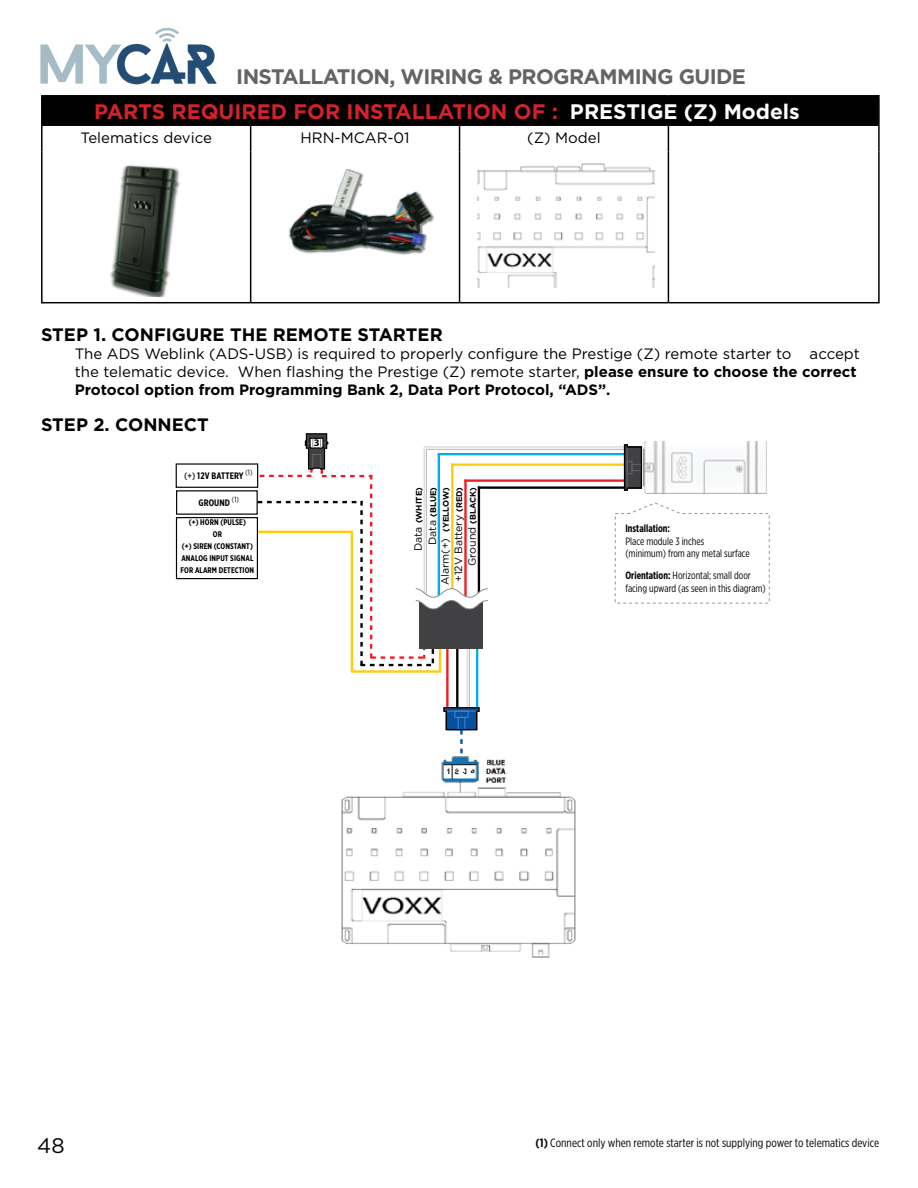
<style>
.page{position:relative;width:918px;height:1188px;background:#fff}
.page>*{position:absolute;margin:0;border:0;box-sizing:border-box;transform-origin:0 0}
.t1{font:700 21px "Gotham";color:#d2232a}
.t2{font:700 21px "Gotham";letter-spacing:-.03em;color:#636466}
.t3{font:21px "Gotham";color:#000}
.t4{font:700 18px "Gotham";color:#000}
.t5{font:15px/18px "Gotham";color:#000}
.t6{font:12px "Gotham X Narrow";color:#000}
.t7{font:10.65px/12.8px "Gotham X Narrow";color:#000;scale:.96 1}
.t8{font:10.65px "Gotham";color:#000}
.t9{font:700 10.65px "Gotham X Narrow";color:#000;scale:.96 1}
.t10{font:700 10.05px "Myriad Pro";color:#000;scale:1.05 1}
.t11{font:700 9.45px "Gotham X Narrow";letter-spacing:.01em;color:#000}
.t12{font:700 8.25px/11.7px "Gotham X Narrow";letter-spacing:.01em;color:#000;text-align:center}
.t13{font:700 8.25px/14.2px "Gotham";color:#000;text-align:right}
.t14{font:7.5px "Gotham X Narrow";color:#000}
.s1{color:#fff}
.s2{font-weight:700}
.s3{color:#414042}
.s4{font-weight:700;font-size:8.25px}
.s5{font-weight:400;font-size:10.65px}
</style>
<div class="page">
<hr style="left:41px;top:95px;width:210px;height:2px;background:#000">
<hr style="left:41px;top:97px;width:2px;height:27px;background:#000">
<hr style="left:251px;top:95px;width:209px;height:2px;background:#000">
<hr style="left:460px;top:95px;width:104px;height:2px;background:#000">
<hr style="left:564px;top:95px;width:104px;height:2px;background:#000">
<hr style="left:668px;top:95px;width:212px;height:2px;background:#000">
<hr style="left:878px;top:97px;width:2px;height:27px;background:#000">
<hr style="left:41px;top:124px;width:210px;height:2px;background:#000">
<hr style="left:668px;top:124px;width:212px;height:2px;background:#000">
<hr style="left:41px;top:152px;width:2px;height:150px;background:#000">
<hr style="left:250px;top:152px;width:1px;height:150px;background:#000">
<hr style="left:459px;top:152px;width:1px;height:150px;background:#000">
<hr style="left:668px;top:152px;width:1px;height:150px;background:#000">
<hr style="left:878px;top:152px;width:2px;height:150px;background:#000">
<hr style="left:41px;top:302px;width:210px;height:1px;background:#000">
<hr style="left:251px;top:302px;width:209px;height:1px;background:#000">
<hr style="left:460px;top:302px;width:104px;height:1px;background:#000">
<hr style="left:564px;top:302px;width:104px;height:1px;background:#000">
<hr style="left:668px;top:302px;width:212px;height:1px;background:#000">
<hr style="left:41px;top:126px;width:2px;height:26px;background:#000">
<svg style="left:42px;top:97px;width:836px;height:55px"></svg>
<hr style="left:878px;top:126px;width:2px;height:26px;background:#000">
<img style="left:110px;top:164px;width:70px;height:133px">
<img style="left:288px;top:169px;width:146px;height:86px">
<hr style="left:451px;top:463px;width:176px;height:3px;background:#ffcc08">
<hr style="left:476px;top:611px;width:2px;height:97px;background:#00aeef">
<hr style="left:456px;top:611px;width:2px;height:97px;background:#000">
<hr style="left:446px;top:611px;width:3px;height:97px;background:#ed1d24">
<hr style="left:467px;top:611px;width:3px;height:97px;background:#f1f1f2">
<hr style="left:351px;top:670px;width:89px;height:3px;background:#ffcc08">
<hr style="left:439px;top:649px;width:2px;height:24px;background:#ffcc08">
<hr style="left:351px;top:532px;width:2px;height:140px;background:#ffcc08">
<hr style="left:464px;top:479px;width:163px;height:3px;background:#ed1d24">
<hr style="left:478px;top:486px;width:147px;height:3px;background:#000">
<hr style="left:425px;top:447px;width:201px;height:3px;background:#77787b">
<hr style="left:438px;top:453px;width:188px;height:2px;background:#00aeef">
<hr style="left:424px;top:447px;width:201px;height:2px;background:#f1f1f2">
<svg style="left:623px;top:444px;width:20px;height:47px"></svg>
<div style="left:176px;top:517px;width:82px;height:62px;border:1px solid #000"></div>
<div style="left:176px;top:463px;width:82px;height:25px;border:1px solid #000"></div>
<img style="left:643px;top:441px;width:124px;height:53px">
<svg style="left:615px;top:502px;width:155px;height:102px"></svg>
<svg style="left:258px;top:433px;width:230px;height:236px"></svg>
<img style="left:341px;top:792px;width:235px;height:166px">
<img style="left:438px;top:759px;width:83px;height:35px">
<svg style="left:443px;top:707px;width:37px;height:52px"></svg>
<img style="left:477px;top:163px;width:178px;height:125px">
<svg style="left:40px;top:28px;width:176px;height:56px"></svg>
<h1 class="t2" style="left:236px;top:62px;width:511px">INSTALLATION, WIRING &amp; PROGRAMMING GUIDE</h1>
<h1 class="t1" style="left:94px;top:97px;width:707px">PARTS REQUIRED FOR INSTALLATION OF : <span class="s1">PRESTIGE (Z) Models</span></h1>
<p class="t5" style="left:81px;top:129px;width:133px">Telematics device</p>
<p class="t5" style="left:301px;top:129px;width:111px">HRN-MCAR-01</p>
<p class="t5" style="left:527px;top:129px;width:75px">(Z) Model</p>
<p class="t4" style="left:41px;top:322px;width:403px">STEP 1. CONFIGURE THE REMOTE STARTER</p>
<p class="t5" style="left:75px;top:344px;width:787px">The ADS Weblink (ADS-USB) is required to properly configure the Prestige (Z) remote starter to accept the telematic device. When flashing the Prestige (Z) remote starter, <span class="s2">please ensure to choose the correct<br>Protocol option from Programming Bank 2, Data Port Protocol, “ADS”.</span></p>
<p class="t4" style="left:41px;top:413px;width:169px">STEP 2. CONNECT</p>
<p class="t10" style="left:314px;top:437px;width:7px">3</p>
<p class="t11" style="left:184px;top:470px;width:61px"><span class="s3">(+)</span> 12V BATTERY</p>
<p class="t14" style="left:245px;top:468px;width:8px">(1)</p>
<p class="t11" style="left:199px;top:497px;width:33px">GROUND</p>
<p class="t14" style="left:232px;top:495px;width:8px">(1)</p>
<p class="t8" style="left:452px;top:582px;width:96px;rotate:-90deg">+12V Battery <span class="s4">(RED)</span></p>
<p class="t13" style="left:466px;top:566px;width:80px;rotate:-90deg"><span class="s5">Ground</span> (BLACK)</p>
<p class="t13" style="left:412px;top:551px;width:66px;rotate:-90deg"><span class="s5">Data</span> (WHITE)<br><span class="s5">Data</span> (BLUE)</p>
<p class="t8" style="left:438px;top:585px;width:100px;rotate:-90deg">Alarm(+) <span class="s4">(YELLOW)</span></p>
<p class="t12" style="left:181px;top:517px;width:75px">(+) HORN (PULSE)<br>OR<br>(+) SIREN (CONSTANT)<br>ANALOG INPUT SIGNAL<br>FOR ALARM DETECTION</p>
<p class="t9" style="left:625px;top:522px;width:48px">Installation:</p>
<p class="t7" style="left:625px;top:534px;width:131px">Place module 3 inches<br>(minimum) from any metal surface</p>
<p class="t7" style="left:625px;top:569px;width:148px"><span class="s2">Orientation:</span> Horizontal; small door facing upward (as seen in this diagram)</p>
<h1 class="t3" style="left:37px;top:1133px;width:29px">48</h1>
<p class="t6" style="left:536px;top:1135px;width:345px"><span class="s2">(1)</span> Connect only when remote starter is not supplying power to telematics device</p>
</div>
